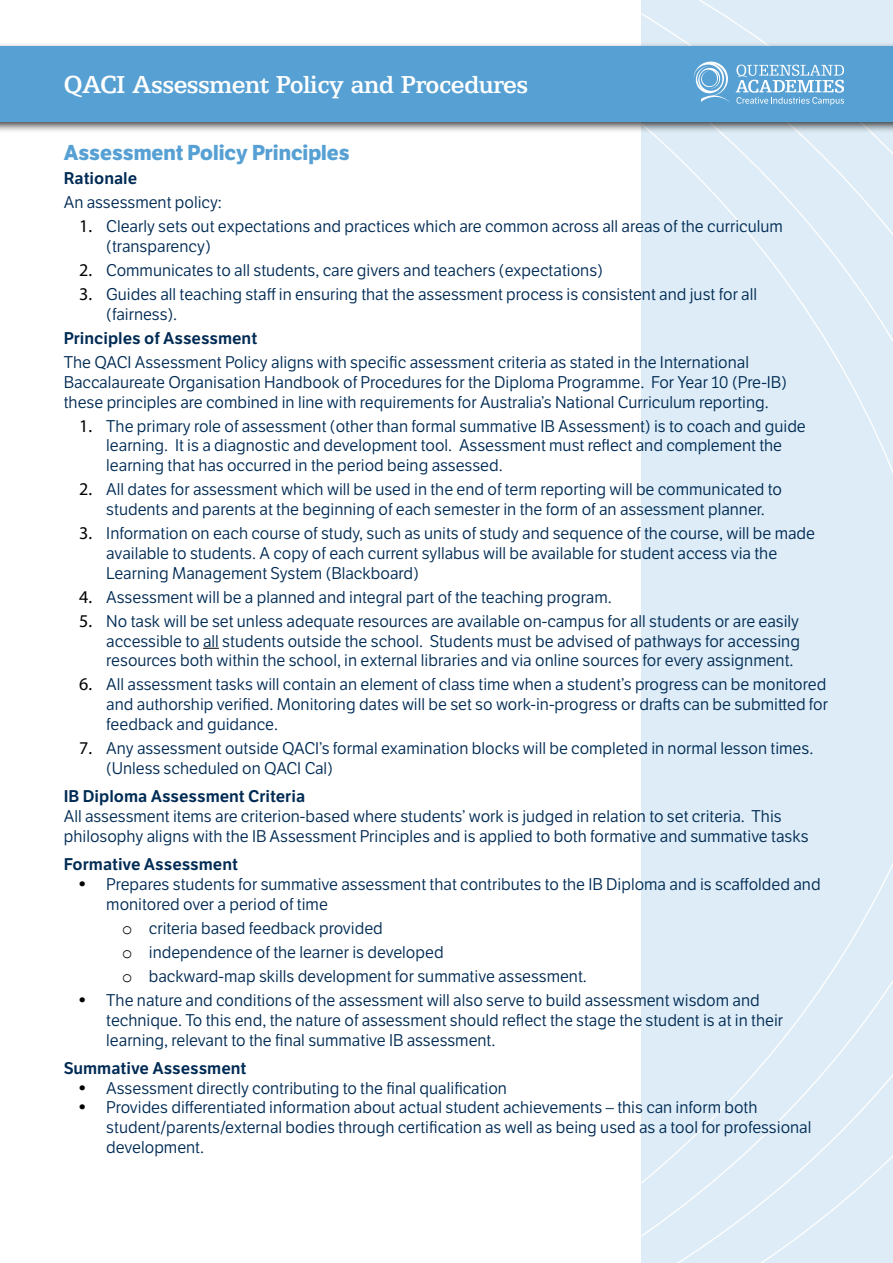
<style>
.page{position:relative;width:893px;height:1263px;background:#fff}
.page>*{position:absolute;margin:0;border:0;box-sizing:border-box;transform-origin:0 0}
.t1{font:500 24px "Egyptian 505 SBOP";letter-spacing:-.02em;color:#fff}
.t2{font:700 21px "LFT Etica";color:#56a0d3}
.t3{font:16.5px/19.8px "LFT Etica";color:#002b54}
.t4{font:600 16.5px "LFT Etica";color:#002b54}
.s1{font-family:"Myriad Pro";font-size:18px;color:#000}
.s2{font-family:"Arial";font-weight:700;font-size:18px;color:#000}
.s3{font-family:"Courier New";font-size:18px;color:#000}
</style>
<div class="page">
<div style="left:641px;top:0;width:252px;height:1263px;background:#ddecf6"></div>
<svg style="left:762px;top:250px;width:131px;height:111px"></svg>
<svg style="left:641px;top:13px;width:252px;height:237px"></svg>
<svg style="left:641px;top:963px;width:252px;height:274px"></svg>
<svg style="left:656px;top:1060px;width:237px;height:203px"></svg>
<svg style="left:741px;top:1144px;width:152px;height:119px"></svg>
<div style="left:0;top:42px;width:893px;height:91px;background:#000;opacity:.75"></div>
<div style="left:0;top:47px;width:893px;height:75px;background:#56a0d3"></div>
<svg style="left:677px;top:0;width:216px;height:167px"></svg>
<svg style="left:203px;top:648px;width:16px;height:1px"></svg>
<h1 class="t1" style="left:64px;top:71px;width:466px">QACI Assessment Policy and Procedures</h1>
<p class="t2" style="left:64px;top:140px;width:287px">Assessment Policy Principles</p>
<p class="t4" style="left:64px;top:168px;width:75px">Rationale</p>
<p class="t3" style="left:64px;top:193px;width:160px">An assessment policy:</p>
<p class="t3" style="left:106px;top:217px;width:678px;text-indent:-27px"><span class="s1">1.</span> Clearly sets out expectations and practices which are common across all areas of the curriculum (transparency)</p>
<p class="t3" style="left:79px;top:261px;width:525px"><span class="s1">2.</span> Communicates to all students, care givers and teachers (expectations)</p>
<p class="t3" style="left:106px;top:285px;width:652px;text-indent:-27px"><span class="s1">3.</span> Guides all teaching staff in ensuring that the assessment process is consistent and just for all (fairness).</p>
<p class="t4" style="left:64px;top:328px;width:195px">Principles of Assessment</p>
<p class="t3" style="left:64px;top:353px;width:725px">The QACI Assessment Policy aligns with specific assessment criteria as stated in the International<br>Baccalaureate Organisation Handbook of Procedures for the Diploma Programme. For Year 10 (Pre-IB) these principles are combined in line with requirements for Australia’s National Curriculum reporting.</p>
<p class="t3" style="left:106px;top:416px;width:701px;text-indent:-27px"><span class="s1">1.</span> The primary role of assessment (other than formal summative IB Assessment) is to coach and guide learning. It is a diagnostic and development tool. Assessment must reflect and complement the learning that has occurred in the period being assessed.</p>
<p class="t3" style="left:79px;top:480px;width:704px;text-align:center"><span class="s1">2.</span> All dates for assessment which will be used in the end of term reporting will be communicated to students and parents at the beginning of each semester in the form of an assessment planner.</p>
<p class="t3" style="left:106px;top:524px;width:710px;text-indent:-27px"><span class="s1">3.</span> Information on each course of study, such as units of study and sequence of the course, will be made available to students. A copy of each current syllabus will be available for student access via the<br>Learning Management System (Blackboard)</p>
<p class="t3" style="left:79px;top:587px;width:534px"><span class="s1">4.</span> Assessment will be a planned and integral part of the teaching program.</p>
<p class="t3" style="left:106px;top:611px;width:695px;text-align:justify;text-indent:-27px"><span class="s1">5.</span> No task will be set unless adequate resources are available on-campus for all students or are easily accessible to all students outside the school. Students must be advised of pathways for accessing resources both within the school, in external libraries and via online sources for every assignment.</p>
<p class="t3" style="left:106px;top:675px;width:723px;text-align:justify;text-indent:-27px"><span class="s1">6.</span> All assessment tasks will contain an element of class time when a student’s progress can be monitored and authorship verified. Monitoring dates will be set so work-in-progress or drafts can be submitted for feedback and guidance.</p>
<p class="t3" style="left:106px;top:739px;width:709px;text-indent:-27px"><span class="s1">7.</span> Any assessment outside QACI’s formal examination blocks will be completed in normal lesson times. (Unless scheduled on QACI Cal)</p>
<p class="t4" style="left:64px;top:786px;width:243px">IB Diploma Assessment Criteria</p>
<p class="t3" style="left:64px;top:807px;width:746px">All assessment items are criterion-based where students’ work is judged in relation to set criteria. This philosophy aligns with the IB Assessment Principles and is applied to both formative and summative tasks</p>
<p class="t4" style="left:64px;top:854px;width:176px">Formative Assessment</p>
<p class="t3" style="left:106px;top:875px;width:716px;text-indent:-27px"><span class="s2">•</span> Prepares students for summative assessment that contributes to the IB Diploma and is scaffolded and monitored over a period of time</p>
<p class="t3" style="left:122px;top:916px;width:467px;line-height:24px"><span class="s3">o</span> criteria based feedback provided<br><span class="s3">o</span> independence of the learner is developed<br><span class="s3">o</span> backward-map skills development for summative assessment.</p>
<p class="t3" style="left:106px;top:991px;width:678px;text-indent:-27px"><span class="s2">•</span> The nature and conditions of the assessment will also serve to build assessment wisdom and technique. To this end, the nature of assessment should reflect the stage the student is at in their learning, relevant to the final summative IB assessment.</p>
<p class="t4" style="left:64px;top:1058px;width:184px">Summative Assessment</p>
<p class="t3" style="left:79px;top:1078px;width:429px"><span class="s2">•</span> Assessment directly contributing to the final qualification</p>
<p class="t3" style="left:106px;top:1098px;width:707px;text-indent:-27px"><span class="s2">•</span> Provides differentiated information about actual student achievements – this can inform both student/parents/external bodies through certification as well as being used as a tool for professional development.</p>
</div>
